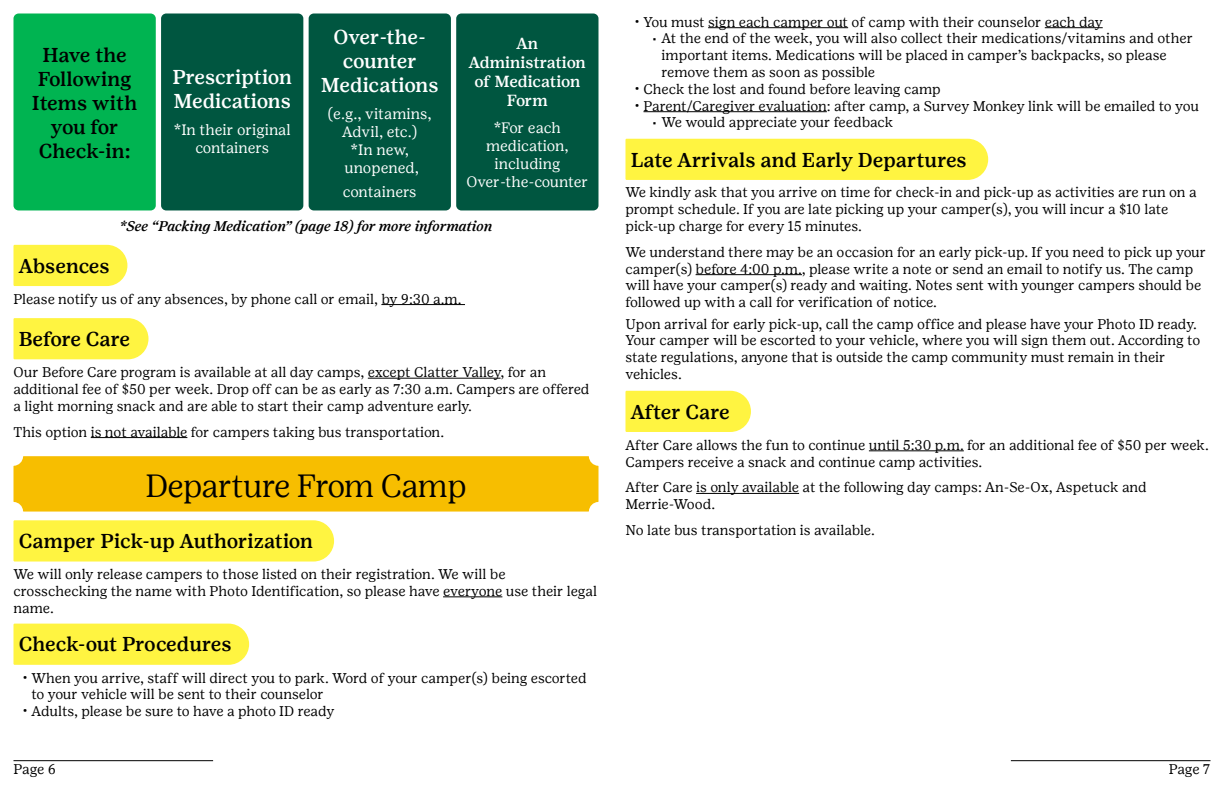
<style>
.page{position:relative;width:1224px;height:792px;background:#fff}
.page>*{position:absolute;margin:0;border:0;box-sizing:border-box;transform-origin:0 0}
.t1{font:300 32px "Girl Scout Display";color:#000}
.t2{font:500 20px/24px "Girl Scout Text";color:#000;text-align:center}
.t3{font:500 20px/24px "Girl Scout Text";letter-spacing:-.005em;color:#fff}
.t4{font:500 16px/19.2px "Girl Scout Text";letter-spacing:-.005em;color:#fff;text-align:center}
.t5{font:15px/18px "Girl Scout Text";color:#fff;text-align:center}
.t6{font:14px/16.8px "Girl Scout Text";color:#000}
.t7{font:italic 500 14px "Girl Scout Text";letter-spacing:-.005em;color:#000}
</style>
<div class="page">
<hr style="left:14px;top:760px;width:199px;height:1px;background:#000">
<hr style="left:1011px;top:760px;width:199px;height:1px;background:#000">
<div style="left:13px;top:14px;width:143px;height:196px;background:#00b451;border-radius:5px"></div>
<div style="left:456px;top:14px;width:142px;height:196px;background:#005640;border-radius:5px"></div>
<div style="left:309px;top:14px;width:142px;height:196px;background:#005640;border-radius:5px"></div>
<div style="left:161px;top:14px;width:142px;height:196px;background:#005640;border-radius:5px"></div>
<div style="left:13px;top:245px;width:114px;height:41px;background:#fff441"></div>
<div style="left:13px;top:318px;width:135px;height:41px;background:#fff441"></div>
<hr style="left:368px;top:378px;width:133px;height:1px;background:#000">
<hr style="left:91px;top:437px;width:96px;height:1px;background:#000">
<hr style="left:381px;top:304px;width:84px;height:1px;background:#000">
<div style="left:14px;top:456px;width:584px;height:56px;background:#f7be00"></div>
<div style="left:13px;top:520px;width:321px;height:42px;background:#fff441"></div>
<div style="left:13px;top:624px;width:236px;height:41px;background:#fff441"></div>
<hr style="left:443px;top:596px;width:59px;height:1px;background:#000">
<hr style="left:708px;top:27px;width:140px;height:1px;background:#000">
<hr style="left:1045px;top:27px;width:58px;height:1px;background:#000">
<hr style="left:644px;top:111px;width:183px;height:1px;background:#000">
<div style="left:625px;top:139px;width:363px;height:41px;background:#fff441"></div>
<div style="left:625px;top:391px;width:126px;height:41px;background:#fff441"></div>
<hr style="left:869px;top:450px;width:95px;height:1px;background:#000">
<hr style="left:696px;top:493px;width:103px;height:1px;background:#000">
<hr style="left:696px;top:274px;width:106px;height:1px;background:#000">
<h2 class="t2" style="left:32px;top:42px;width:107px">Have the<br>Following<br>Items with you for<br>Check-in:</h2>
<h2 class="t3" style="left:172px;top:65px;width:121px">Prescription<br>Medications</h2>
<p class="t5" style="left:174px;top:120px;width:118px">*In their original containers</p>
<h2 class="t3" style="left:321px;top:25px;width:119px;text-align:center">Over-the&shy;counter<br>Medications</h2>
<p class="t5" style="left:328px;top:105px;width:105px">(e.g., vitamins,<br>Advil, etc.)<br>*In new, unopened,</p>
<p class="t5" style="left:343px;top:183px;width:75px">containers</p>
<p class="t4" style="left:469px;top:33px;width:119px">An<br>Administration of Medication<br>Form</p>
<p class="t5" style="left:466px;top:119px;width:123px">*For each medication, including<br>Over-the-counter</p>
<h2 class="t2" style="left:19px;top:254px;width:93px">Absences</h2>
<p class="t7" style="left:120px;top:218px;width:374px">*See “Packing Medication” (page 18) for more information</p>
<p class="t6" style="left:14px;top:290px;width:450px">Please notify us of any absences, by phone call or email, by 9:30 a.m.</p>
<h2 class="t2" style="left:19px;top:327px;width:113px">Before Care</h2>
<p class="t6" style="left:14px;top:364px;width:578px">Our Before Care program is available at all day camps, except Clatter Valley, for an additional fee of $50 per week. Drop off can be as early as 7:30 a.m. Campers are offered a light morning snack and are able to start their camp adventure early.</p>
<p class="t6" style="left:14px;top:423px;width:432px">This option is not available for campers taking bus transportation.</p>
<h1 class="t1" style="left:146px;top:467px;width:322px">Departure From Camp</h1>
<h2 class="t2" style="left:19px;top:529px;width:296px">Camper Pick-up Authorization</h2>
<p class="t6" style="left:14px;top:565px;width:585px">We will only release campers to those listed on their registration. We will be crosschecking the name with Photo Identification, so please have everyone use their legal name.</p>
<h2 class="t2" style="left:19px;top:632px;width:214px">Check-out Procedures</h2>
<p class="t6" style="left:32px;top:669px;width:557px;text-indent:-9px">• When you arrive, staff will direct you to park. Word of your camper(s) being escorted to your vehicle will be sent to their counselor</p>
<p class="t6" style="left:22px;top:703px;width:314px">• Adults, please be sure to have a photo ID ready</p>
<p class="t6" style="left:634px;top:13px;width:470px">• You must sign each camper out of camp with their counselor each day</p>
<p class="t6" style="left:662px;top:30px;width:533px;text-indent:-9px">▪ At the end of the week, you will also collect their medications/vitamins and other important items. Medications will be placed in camper’s backpacks, so please remove them as soon as possible</p>
<p class="t6" style="left:634px;top:80px;width:308px">• Check the lost and found before leaving camp</p>
<p class="t6" style="left:634px;top:97px;width:566px">• Parent/Caregiver evaluation: after camp, a Survey Monkey link will be emailed to you</p>
<p class="t6" style="left:653px;top:114px;width:242px">▪ We would appreciate your feedback</p>
<h2 class="t2" style="left:631px;top:147px;width:338px">Late Arrivals and Early Departures</h2>
<p class="t6" style="left:626px;top:184px;width:573px">We kindly ask that you arrive on time for check-in and pick-up as activities are run on a prompt schedule. If you are late picking up your camper(s), you will incur a $10 late pick-up charge for every 15 minutes.</p>
<p class="t6" style="left:626px;top:243px;width:582px">We understand there may be an occasion for an early pick-up. If you need to pick up your camper(s) before 4:00 p.m., please write a note or send an email to notify us. The camp will have your camper(s) ready and waiting. Notes sent with younger campers should be followed up with a call for verification of notice.</p>
<p class="t6" style="left:626px;top:315px;width:576px">Upon arrival for early pick-up, call the camp office and please have your Photo ID ready.<br>Your camper will be escorted to your vehicle, where you will sign them out. According to state regulations, anyone that is outside the camp community must remain in their vehicles.</p>
<h2 class="t2" style="left:631px;top:399px;width:101px">After Care</h2>
<p class="t6" style="left:626px;top:436px;width:585px">After Care allows the fun to continue until 5:30 p.m. for an additional fee of $50 per week.<br>Campers receive a snack and continue camp activities.</p>
<p class="t6" style="left:626px;top:479px;width:523px">After Care is only available at the following day camps: An-Se-Ox, Aspetuck and<br>Merrie-Wood.</p>
<p class="t6" style="left:626px;top:521px;width:251px">No late bus transportation is available.</p>
<p class="t6" style="left:14px;top:761px;width:44px">Page 6</p>
<p class="t6" style="left:1169px;top:761px;width:43px">Page 7</p>
</div>
